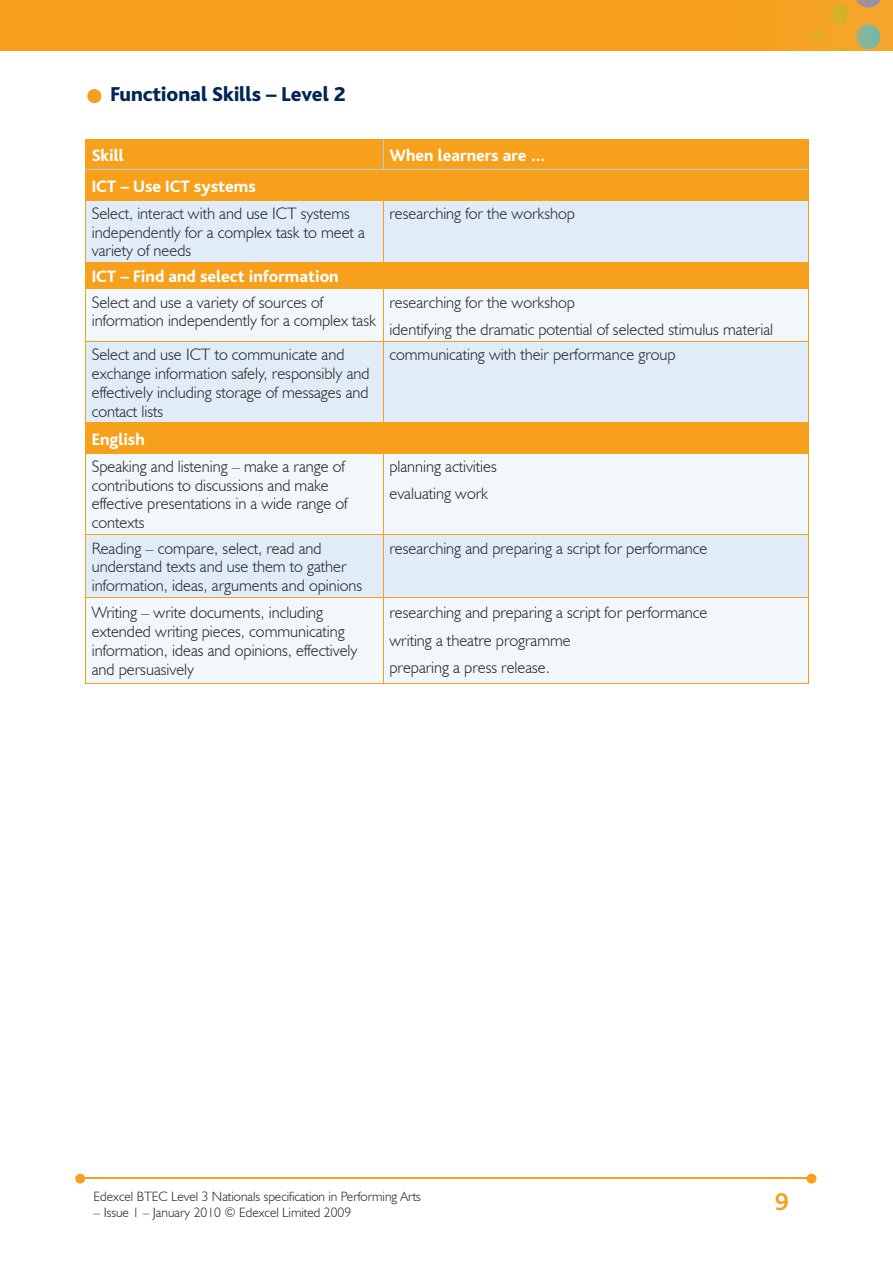
<style>
.page{position:relative;width:893px;height:1263px;background:#fff}
.page>*{position:absolute;margin:0;border:0;box-sizing:border-box;transform-origin:0 0}
.t1{font:700 25.5px "Bliss";color:#f6a01b}
.t2{font:800 21px "Bliss";color:#002556}
.t3{font:800 17.25px "Bliss";color:#fff}
.t4{font:300 16.5px/18.8px "Humanist 521 BT";color:#231f20}
.t5{font:300 13.5px "Humanist 521 BT";color:#231f20}
</style>
<div class="page">
<img style="left:0;top:0;width:893px;height:51px">
<hr style="left:82px;top:1178px;width:728px;height:1px;background:#f6a01b">
<svg style="left:807px;top:1174px;width:9px;height:9px"></svg>
<svg style="left:75px;top:1174px;width:10px;height:9px"></svg>
<svg style="left:88px;top:89px;width:13px;height:14px"></svg>
<div style="left:86px;top:140px;width:722px;height:60px;background:#f6a01b"></div>
<div style="left:86px;top:201px;width:722px;height:61px;background:#e0edf8"></div>
<svg style="left:86px;top:289px;width:722px;height:245px;fill:#f2f7fb"></svg>
<div style="left:86px;top:535px;width:722px;height:62px;background:#e0edf8"></div>
<div style="left:86px;top:598px;width:722px;height:85px;background:#f2f7fb"></div>
<hr style="left:383px;top:140px;width:1px;height:30px;background:#accfed">
<hr style="left:85px;top:140px;width:1px;height:30px;background:#f6a01b">
<hr style="left:808px;top:140px;width:1px;height:30px;background:#f6a01b">
<hr style="left:85px;top:139px;width:298px;height:1px;background:#f6a01b">
<hr style="left:383px;top:139px;width:426px;height:1px;background:#f6a01b">
<hr style="left:383px;top:170px;width:1px;height:30px;background:#f6a01b">
<hr style="left:85px;top:200px;width:298px;height:1px;background:#f6a01b">
<hr style="left:383px;top:200px;width:426px;height:1px;background:#f6a01b">
<hr style="left:85px;top:170px;width:1px;height:30px;background:#f6a01b">
<hr style="left:808px;top:170px;width:1px;height:30px;background:#f6a01b">
<hr style="left:86px;top:170px;width:297px;height:1px;background:#accfed">
<hr style="left:383px;top:170px;width:425px;height:1px;background:#accfed">
<hr style="left:85px;top:200px;width:1px;height:62px;background:#f6a01b">
<hr style="left:383px;top:200px;width:1px;height:62px;background:#f6a01b">
<hr style="left:808px;top:200px;width:1px;height:62px;background:#f6a01b">
<hr style="left:85px;top:262px;width:298px;height:1px;background:#f6a01b">
<div style="left:85px;top:263px;width:724px;height:25px;background:#f6a01b"></div>
<hr style="left:383px;top:262px;width:426px;height:1px;background:#f6a01b">
<hr style="left:85px;top:289px;width:1px;height:52px;background:#f6a01b">
<hr style="left:85px;top:288px;width:298px;height:1px;background:#f6a01b">
<hr style="left:383px;top:289px;width:1px;height:52px;background:#f6a01b">
<hr style="left:808px;top:289px;width:1px;height:52px;background:#f6a01b">
<hr style="left:383px;top:288px;width:426px;height:1px;background:#f6a01b">
<hr style="left:85px;top:342px;width:1px;height:80px;background:#f6a01b">
<hr style="left:85px;top:341px;width:298px;height:1px;background:#f6a01b">
<hr style="left:383px;top:342px;width:1px;height:80px;background:#f6a01b">
<hr style="left:808px;top:342px;width:1px;height:80px;background:#f6a01b">
<hr style="left:383px;top:341px;width:426px;height:1px;background:#f6a01b">
<hr style="left:383px;top:423px;width:1px;height:30px;background:#f6a01b">
<hr style="left:85px;top:423px;width:1px;height:30px;background:#f6a01b">
<hr style="left:808px;top:423px;width:1px;height:30px;background:#f6a01b">
<hr style="left:85px;top:422px;width:298px;height:1px;background:#f6a01b">
<hr style="left:383px;top:422px;width:426px;height:1px;background:#f6a01b">
<hr style="left:85px;top:453px;width:1px;height:81px;background:#f6a01b">
<hr style="left:85px;top:453px;width:298px;height:1px;background:#f6a01b">
<hr style="left:383px;top:453px;width:1px;height:81px;background:#f6a01b">
<hr style="left:808px;top:453px;width:1px;height:81px;background:#f6a01b">
<hr style="left:383px;top:453px;width:426px;height:1px;background:#f6a01b">
<hr style="left:85px;top:535px;width:1px;height:62px;background:#f6a01b">
<hr style="left:85px;top:534px;width:298px;height:1px;background:#f6a01b">
<hr style="left:383px;top:535px;width:1px;height:62px;background:#f6a01b">
<hr style="left:808px;top:535px;width:1px;height:62px;background:#f6a01b">
<hr style="left:383px;top:534px;width:426px;height:1px;background:#f6a01b">
<hr style="left:383px;top:598px;width:1px;height:85px;background:#f6a01b">
<hr style="left:85px;top:683px;width:298px;height:1px;background:#f6a01b">
<hr style="left:383px;top:683px;width:426px;height:1px;background:#f6a01b">
<hr style="left:85px;top:598px;width:1px;height:85px;background:#f6a01b">
<hr style="left:808px;top:598px;width:1px;height:85px;background:#f6a01b">
<hr style="left:85px;top:597px;width:298px;height:1px;background:#f6a01b">
<hr style="left:383px;top:597px;width:426px;height:1px;background:#f6a01b">
<p class="t2" style="left:111px;top:83px;width:237px">Functional Skills – Level 2</p>
<p class="t3" style="left:92px;top:147px;width:33px">Skill</p>
<p class="t3" style="left:389px;top:147px;width:158px">When learners are …</p>
<p class="t3" style="left:92px;top:177px;width:166px">ICT – Use ICT systems</p>
<p class="t4" style="left:92px;top:204px;width:275px">Select, interact with and use ICT systems independently for a complex task to meet a variety of needs</p>
<p class="t4" style="left:389px;top:204px;width:187px">researching for the workshop</p>
<p class="t3" style="left:92px;top:268px;width:248px">ICT – Find and select information</p>
<p class="t4" style="left:92px;top:292px;width:286px">Select and use a variety of sources of information independently for a complex task</p>
<p class="t4" style="left:389px;top:288px;width:385px;line-height:27.3px">researching for the workshop<br>identifying the dramatic potential of selected stimulus material</p>
<p class="t4" style="left:92px;top:345px;width:279px">Select and use ICT to communicate and exchange information safely, responsibly and effectively including storage of messages and contact lists</p>
<p class="t4" style="left:389px;top:345px;width:288px">communicating with their performance group</p>
<p class="t3" style="left:92px;top:430px;width:55px">English</p>
<p class="t4" style="left:92px;top:457px;width:257px">Speaking and listening – make a range of contributions to discussions and make effective presentations in a wide range of contexts</p>
<p class="t4" style="left:389px;top:452px;width:109px;line-height:27.3px">planning activities evaluating work</p>
<p class="t4" style="left:92px;top:538px;width:272px">Reading – compare, select, read and understand texts and use them to gather information, ideas, arguments and opinions</p>
<p class="t4" style="left:389px;top:538px;width:319px">researching and preparing a script for performance</p>
<p class="t4" style="left:92px;top:603px;width:267px">Writing – write documents, including extended writing pieces, communicating information, ideas and opinions, effectively and persuasively</p>
<p class="t4" style="left:389px;top:599px;width:319px;line-height:27.3px">researching and preparing a script for performance writing a theatre programme<br>preparing a press release.</p>
<p class="t5" style="left:94px;top:1188px;width:329px">Edexcel BTEC Level 3 Nationals specification in Performing Arts</p>
<p class="t5" style="left:94px;top:1204px;width:259px">– Issue 1 – January 2010 © Edexcel Limited 2009</p>
<h1 class="t1" style="left:775px;top:1189px;width:15px">9</h1>
</div>
